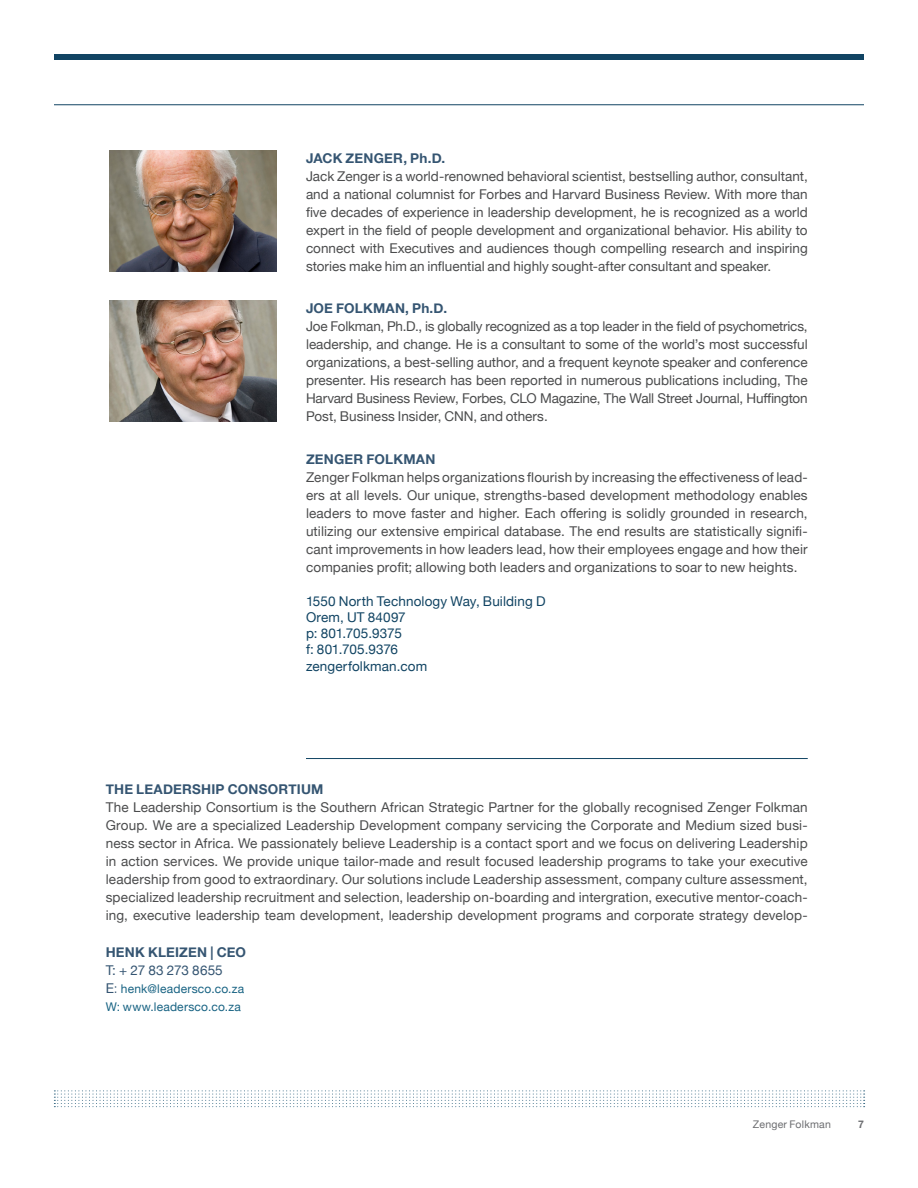
<style>
.page{position:relative;width:918px;height:1188px;background:#fff}
.page>*{position:absolute;margin:0;border:0;box-sizing:border-box;transform-origin:0 0}
.Body{font:13.5px/18px "Helvetica Neue";letter-spacing:.005em;color:#4b4c4d;text-align:justify}
.t1{font:13.5px/16.2px "Helvetica Neue";letter-spacing:.01em;color:#114463}
.Inline_Titles{font:700 13.5px "Helvetica Neue";letter-spacing:.015em;color:#355572}
.Inline_Titles-2{font:13.5px "Helvetica Neue";letter-spacing:.01em;color:#355572}
.Inline_Titles-3{font:12px "Helvetica Neue";letter-spacing:.015em;color:#186383}
.t2{font:10.5px "Helvetica Neue";letter-spacing:.02em;color:#6c6d70}
.t3{font:700 10.5px "Helvetica Neue";color:#6c6d70}
.s1{font-size:13.5px;color:#355572}
.s2{font-weight:300;font-size:13.5px;color:#355572}
</style>
<div class="page">
<div style="left:54px;top:54px;width:810px;height:5px;background:#114463"></div>
<hr style="left:54px;top:104px;width:810px;height:1px;background:#114463">
<svg style="left:54px;top:1091px;width:811px;height:16px"></svg>
<img style="left:109px;top:150px;width:167px;height:121px">
<img style="left:109px;top:300px;width:167px;height:121px">
<hr style="left:306px;top:758px;width:502px;height:1px;background:#114463">
<p class="Inline_Titles" style="left:306px;top:148px;width:141px">JACK ZENGER, Ph.D.</p>
<p class="Body" style="left:306px;top:168px;width:503px">Jack Zenger is a world-renowned behavioral scientist, bestselling author, consultant, and a national columnist for Forbes and Harvard Business Review. With more than five decades of experience in leadership development, he is recognized as a world expert in the field of people development and organizational behavior. His ability to connect with Executives and audiences though compelling research and inspiring stories make him an influential and highly sought-after consultant and speaker.</p>
<p class="Inline_Titles" style="left:306px;top:298px;width:143px">JOE FOLKMAN, Ph.D.</p>
<p class="Body" style="left:306px;top:318px;width:503px">Joe Folkman, Ph.D., is globally recognized as a top leader in the field of psychometrics, leadership, and change. He is a consultant to some of the world’s most successful organizations, a best-selling author, and a frequent keynote speaker and conference presenter. His research has been reported in numerous publications including, The Harvard Business Review, Forbes, CLO Magazine, The Wall Street Journal, Huffington Post, Business Insider, CNN, and others.</p>
<p class="Inline_Titles" style="left:306px;top:448px;width:131px">ZENGER FOLKMAN</p>
<p class="Body" style="left:306px;top:468px;width:503px">Zenger Folkman helps organizations flourish by increasing the effectiveness of lead&shy;ers at all levels. Our unique, strengths-based development methodology enables leaders to move faster and higher. Each offering is solidly grounded in research, utilizing our extensive empirical database. The end results are statistically signifi&shy;cant improvements in how leaders lead, how their employees engage and how their companies profit; allowing both leaders and organizations to soar to new heights.</p>
<p class="t1" style="left:306px;top:594px;width:241px">1550 North Technology Way, Building D<br>Orem, UT 84097<br>p: 801.705.9375<br>f: 801.705.9376<br>zengerfolkman.com</p>
<p class="Inline_Titles" style="left:106px;top:779px;width:219px">THE LEADERSHIP CONSORTIUM</p>
<p class="Body" style="left:106px;top:799px;width:704px">The Leadership Consortium is the Southern African Strategic Partner for the globally recognised Zenger Folkman Group. We are a specialized Leadership Development company servicing the Corporate and Medium sized busi&shy;ness sector in Africa. We passionately believe Leadership is a contact sport and we focus on delivering Leadership in action services. We provide unique tailor-made and result focused leadership programs to take your executive leadership from good to extraordinary. Our solutions include Leadership assessment, company culture assessment, specialized leadership recruitment and selection, leadership on-boarding and intergration, executive mentor-coach&shy;ing, executive leadership team development, leadership development programs and corporate strategy develop-</p>
<p class="Inline_Titles" style="left:106px;top:942px;width:142px">HENK KLEIZEN | CEO</p>
<p class="Inline_Titles-2" style="left:106px;top:960px;width:119px">T: + 27 83 273 8655</p>
<p class="Inline_Titles-3" style="left:106px;top:980px;width:140px"><span class="s1">E</span><span class="s2">:</span> henk@leadersco.co.za</p>
<p class="Inline_Titles-3" style="left:106px;top:998px;width:137px">W: www.leadersco.co.za</p>
<p class="t2" style="left:753px;top:1116px;width:79px">Zenger Folkman</p>
<p class="t3" style="left:858px;top:1116px;width:7px">7</p>
</div>
